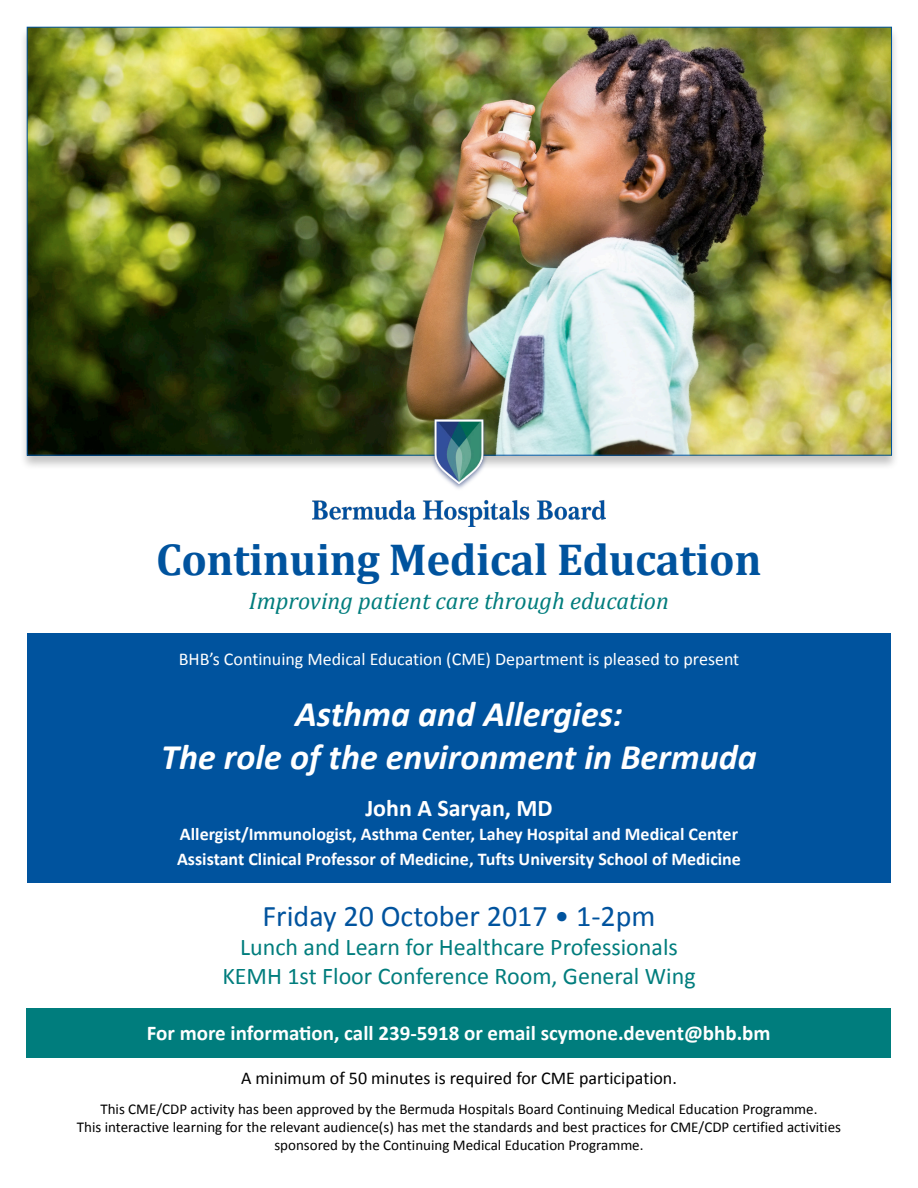
<style>
.page{position:relative;width:918px;height:1188px;background:#fff}
.page>*{position:absolute;margin:0;border:0;box-sizing:border-box;transform-origin:0 0}
.t1{font:700 45px "Cambria";letter-spacing:-.01em;color:#00539e}
.t2{font:italic 700 36px/43.2px "Calibri";color:#fff;text-align:center}
.t3{font:30px "Calibri";color:#00539e}
.t4{font:24px "Calibri";color:#007d7d}
.t5{font:italic 24px "Cambria";color:#007d7d}
.t6{font:700 24px "Calibri";color:#fff}
.t7{font:700 21px "Calibri";color:#fff}
.t8{font:700 18px "Calibri";color:#fff}
.t9{font:18px "Calibri";color:#fff}
.t10{font:18px "Calibri";color:#000}
.t11{font:15px/18px "Calibri";color:#000;text-align:center}
</style>
<div class="page">
<div style="left:19px;top:26px;width:881px;height:445px;background:#000;opacity:.24"></div>
<img style="left:29px;top:29px;width:861px;height:424px">
<img style="left:312px;top:416px;width:293px;height:110px">
<div style="left:27px;top:633px;width:864px;height:250px;background:#00539e"></div>
<div style="left:26px;top:1008px;width:865px;height:49px;background:#007d7d"></div>
<p class="t1" style="left:156px;top:528px;width:607px">Continuing Medical Education</p>
<p class="t5" style="left:249px;top:584px;width:422px">Improving patient care through education</p>
<p class="t9" style="left:179px;top:647px;width:562px">BHB’s Continuing Medical Education (CME) Department is pleased to present</p>
<p class="t2" style="left:161px;top:692px;width:597px">Asthma and Allergies:<br>The role of the environment in Bermuda</p>
<p class="t6" style="left:365px;top:792px;width:189px">John A Saryan, MD</p>
<p class="t8" style="left:180px;top:823px;width:560px">Allergist/Immunologist, Asthma Center, Lahey Hospital and Medical Center</p>
<p class="t8" style="left:177px;top:847px;width:566px">Assistant Clinical Professor of Medicine, Tufts University School of Medicine</p>
<p class="t3" style="left:263px;top:897px;width:394px">Friday 20 October 2017 • 1-2pm</p>
<p class="t4" style="left:240px;top:932px;width:439px">Lunch and Learn for Healthcare Professionals</p>
<p class="t4" style="left:222px;top:961px;width:475px">KEMH 1st Floor Conference Room, General Wing</p>
<p class="t7" style="left:147px;top:1020px;width:625px">For more information, call 239-5918 or email scymone.devent@bhb.bm</p>
<p class="t10" style="left:241px;top:1066px;width:437px">A minimum of 50 minutes is required for CME participation.</p>
<p class="t11" style="left:77px;top:1100px;width:766px">This CME/CDP activity has been approved by the Bermuda Hospitals Board Continuing Medical Education Programme.<br>This interactive learning for the relevant audience(s) has met the standards and best practices for CME/CDP certified activities sponsored by the Continuing Medical Education Programme.</p>
</div>
